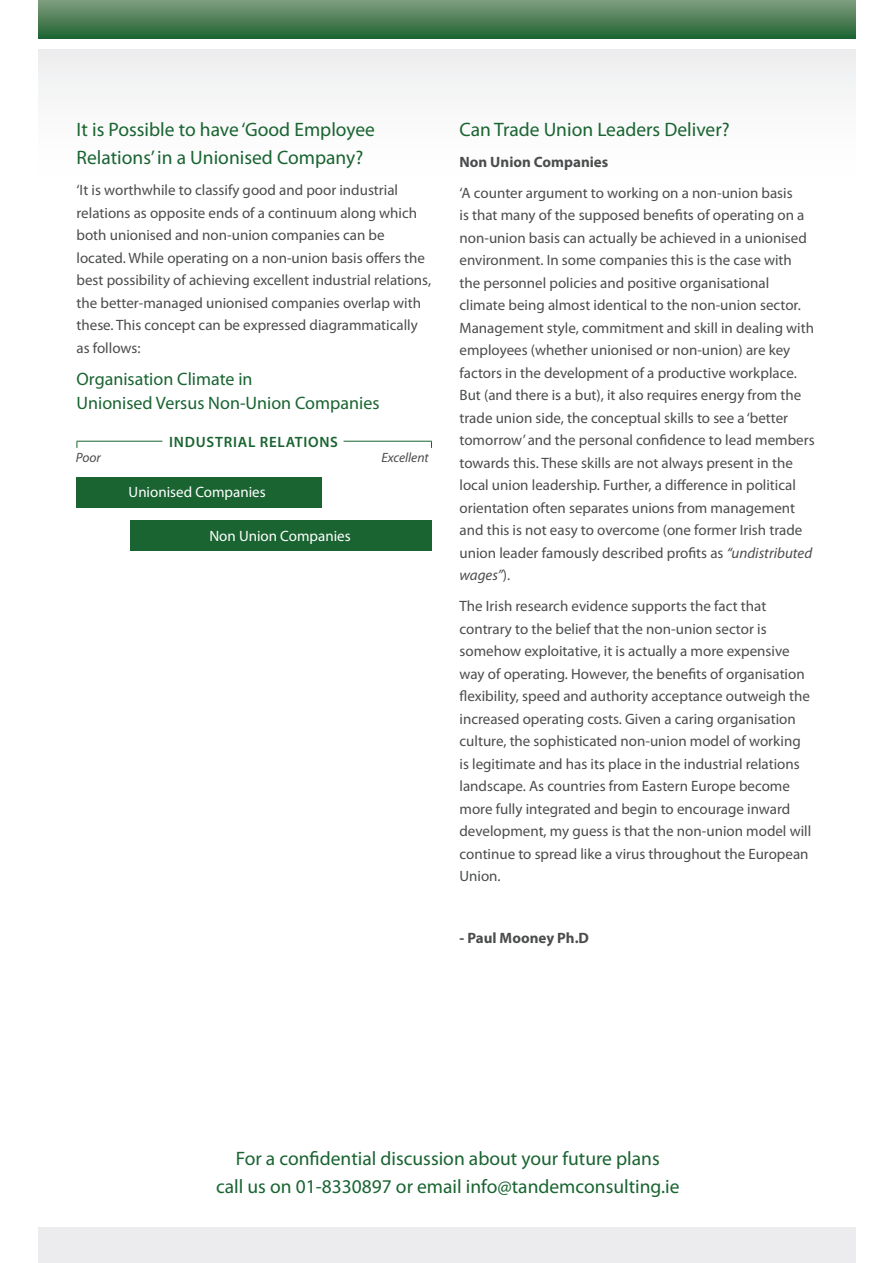
<style>
.page{position:relative;width:893px;height:1263px;background:#fff}
.page>*{position:absolute;margin:0;border:0;box-sizing:border-box;transform-origin:0 0}
.t1{font:19.5px/28.5px "Myriad Pro";color:#196431}
.t2{font:18px/24px "Myriad Pro";color:#196431}
.t3{font:15px/22.5px "Myriad Pro";color:#4b4c4d}
.t4{font:15px "Myriad Pro";color:#fff}
.t5{font:700 15px "Myriad Pro";color:#4b4c4d}
.t6{font:600 15px "Myriad Pro";letter-spacing:.05em;color:#196431}
.t7{font:italic 13.5px "Myriad Pro";color:#4b4c4d}
.s1{font-style:italic}
</style>
<div class="page">
<div style="left:38px;top:49px;width:817px;height:145px;background:#f9f9f9"></div>
<div style="left:38px;top:0;width:817px;height:38px;background:linear-gradient(to bottom,#829e7e,#226634)"></div>
<div style="left:38px;top:1228px;width:817px;height:35px;background:#ececee"></div>
<div style="left:77px;top:477px;width:245px;height:31px;background:#196431"></div>
<div style="left:130px;top:520px;width:301px;height:31px;background:#196431"></div>
<hr style="left:77px;top:441px;width:85px;height:1px;background:#196431">
<hr style="left:344px;top:441px;width:88px;height:1px;background:#196431">
<h1 class="t1" style="left:77px;top:115px;width:300px">It is Possible to have ‘Good Employee<br>Relations’ in a Unionised Company?</h1>
<p class="t3" style="left:77px;top:179px;width:356px">‘It is worthwhile to classify good and poor industrial relations as opposite ends of a continuum along which both unionised and non-union companies can be located. While operating on a non-union basis offers the best possibility of achieving excellent industrial relations, the better-managed unionised companies overlap with these. This concept can be expressed diagrammatically as follows:</p>
<p class="t2" style="left:77px;top:367px;width:304px">Organisation Climate in<br>Unionised Versus Non-Union Companies</p>
<p class="t6" style="left:169px;top:432px;width:170px">INDUSTRIAL RELATIONS</p>
<p class="t7" style="left:76px;top:449px;width:27px">Poor</p>
<p class="t7" style="left:381px;top:449px;width:49px">Excellent</p>
<p class="t4" style="left:129px;top:483px;width:139px">Unionised Companies</p>
<p class="t4" style="left:209px;top:527px;width:143px">Non Union Companies</p>
<h1 class="t1" style="left:459px;top:115px;width:272px">Can Trade Union Leaders Deliver?</h1>
<p class="t5" style="left:459px;top:152px;width:150px">Non Union Companies</p>
<p class="t3" style="left:459px;top:181px;width:357px">‘A counter argument to working on a non-union basis<br>is that many of the supposed benefits of operating on a non-union basis can actually be achieved in a unionised environment. In some companies this is the case with the personnel policies and positive organisational climate being almost identical to the non-union sector.<br>Management style, commitment and skill in dealing with employees (whether unionised or non-union) are key factors in the development of a productive workplace.<br>But (and there is a but), it also requires energy from the trade union side, the conceptual skills to see a ‘better tomorrow’ and the personal confidence to lead members towards this. These skills are not always present in the local union leadership. Further, a difference in political orientation often separates unions from management and this is not easy to overcome (one former Irish trade union leader famously described profits as <span class="s1">“undistributed wages”</span>).</p>
<p class="t3" style="left:459px;top:595px;width:353px">The Irish research evidence supports the fact that contrary to the belief that the non-union sector is somehow exploitative, it is actually a more expensive way of operating. However, the benefits of organisation flexibility, speed and authority acceptance outweigh the increased operating costs. Given a caring organisation culture, the sophisticated non-union model of working is legitimate and has its place in the industrial relations landscape. As countries from Eastern Europe become more fully integrated and begin to encourage inward development, my guess is that the non-union model will continue to spread like a virus throughout the European Union.</p>
<p class="t5" style="left:459px;top:928px;width:131px">- Paul Mooney Ph.D</p>
<h1 class="t1" style="left:216px;top:1144px;width:465px;text-align:center">For a confidential discussion about your future plans<br>call us on 01-8330897 or email info@tandemconsulting.ie</h1>
</div>
